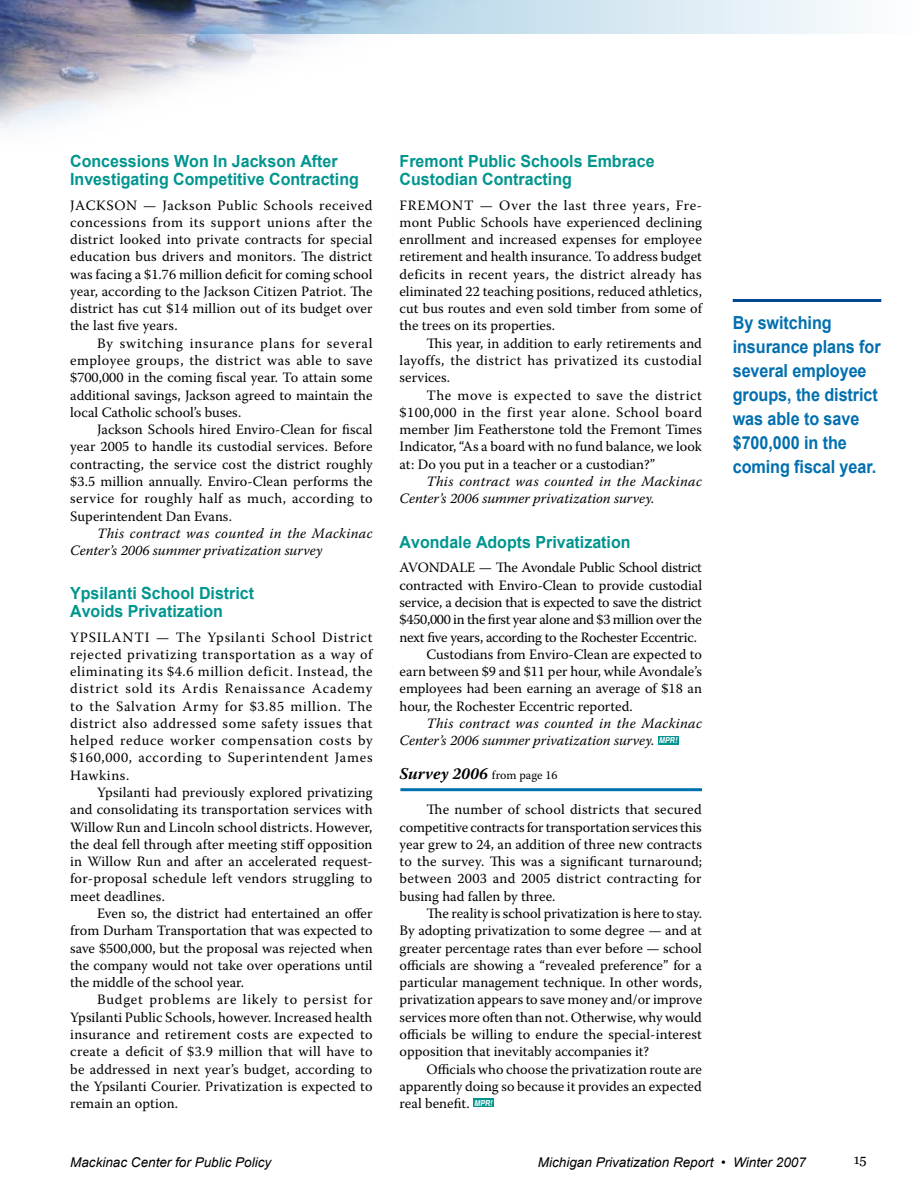
<style>
.page{position:relative;width:918px;height:1188px;background:#fff}
.page>*{position:absolute;margin:0;border:0;box-sizing:border-box;transform-origin:0 0}
.t1{font:700 18px/24px "Arial";letter-spacing:-.005em;color:#006faf;scale:.9 1}
.t2{font:700 16.8px/17.2px "Arial";color:#00958e;scale:.95 1}
.t3{font:italic 700 16.5px "Warnock Pro";color:#000}
.t4{font:14.25px/17.2px "Warnock Pro";color:#000;text-align:justify}
.t5{font:italic 14.25px/17.2px "Warnock Pro";letter-spacing:.015em;color:#000}
.t6{font:14.25px "Warnock Pro";letter-spacing:-.02em;color:#000}
.t7{font:italic 13.5px "Arial";color:#000}
.t8{font:13.5px "Georgia";color:#000}
.s1{font-family:"Helvetica";font-weight:700;font-size:8.25px;color:#fff}
.s2{font-weight:400;font-style:normal;font-size:12px}
.s3{font-family:"Helvetica";font-weight:700;font-style:italic;font-size:8.25px;color:#fff}
</style>
<div class="page">
<svg style="left:671px;top:0;width:179px;height:34px"></svg>
<img style="left:0;top:0;width:671px;height:129px">
<svg style="left:659px;top:744px;width:19px;height:1px"></svg>
<div style="left:658px;top:736px;width:21px;height:8px;background:#00958e"></div>
<hr style="left:733px;top:299px;width:148px;height:3px;background:#004990">
<div style="left:473px;top:1099px;width:21px;height:8px;background:#00958e"></div>
<hr style="left:400px;top:788px;width:302px;height:3px;background:#006faf">
<p class="t2" style="left:70px;top:153px;width:305px">Concessions Won In Jackson After<br>Investigating Competitive Contracting</p>
<p class="t4" style="left:70px;top:196px;width:304px">JACKSON — Jackson Public Schools received concessions from its support unions after the district looked into private contracts for special education bus drivers and monitors. The district was facing a $1.76 million deficit for coming school year, according to the Jackson Citizen Patriot. The district has cut $14 million out of its budget over the last five years.</p>
<p class="t4" style="left:70px;top:334px;width:304px;text-indent:27px">By switching insurance plans for several employee groups, the district was able to save $700,000 in the coming fiscal year. To attain some additional savings, Jackson agreed to maintain the local Catholic school’s buses.</p>
<p class="t4" style="left:70px;top:421px;width:304px;text-indent:27px">Jackson Schools hired Enviro-Clean for fiscal year 2005 to handle its custodial services. Before contracting, the service cost the district roughly $3.5 million annually. Enviro-Clean performs the service for roughly half as much, according to Superintendent Dan Evans.</p>
<p class="t5" style="left:70px;top:524px;width:304px;text-indent:27px">This contract was counted in the Mackinac<br>Center’s 2006 summer privatization survey</p>
<p class="t2" style="left:70px;top:585px;width:195px">Ypsilanti School District<br>Avoids Privatization</p>
<p class="t4" style="left:70px;top:628px;width:304px">YPSILANTI — The Ypsilanti School District rejected privatizing transportation as a way of eliminating its $4.6 million deficit. Instead, the district sold its Ardis Renaissance Academy to the Salvation Army for $3.85 million. The district also addressed some safety issues that helped reduce worker compensation costs by $160,000, according to Superintendent James Hawkins.</p>
<p class="t4" style="left:70px;top:783px;width:304px;text-indent:27px">Ypsilanti had previously explored privatizing and consolidating its transportation services with Willow Run and Lincoln school districts. However, the deal fell through after meeting stiff opposition in Willow Run and after an accelerated request&shy;for-proposal schedule left vendors struggling to meet deadlines.</p>
<p class="t4" style="left:70px;top:904px;width:304px;text-indent:27px">Even so, the district had entertained an offer from Durham Transportation that was expected to save $500,000, but the proposal was rejected when the company would not take over operations until the middle of the school year.</p>
<p class="t4" style="left:70px;top:991px;width:304px;text-indent:27px">Budget problems are likely to persist for Ypsilanti Public Schools, however. Increased health insurance and retirement costs are expected to create a deficit of $3.9 million that will have to be addressed in next year’s budget, according to the Ypsilanti Courier. Privatization is expected to remain an option.</p>
<p class="t2" style="left:400px;top:153px;width:270px">Fremont Public Schools Embrace<br>Custodian Contracting</p>
<p class="t4" style="left:400px;top:196px;width:304px">FREMONT — Over the last three years, Fre&shy;mont Public Schools have experienced declining enrollment and increased expenses for employee retirement and health insurance. To address budget deficits in recent years, the district already has eliminated 22 teaching positions, reduced athletics, cut bus routes and even sold timber from some of the trees on its properties.</p>
<p class="t4" style="left:400px;top:334px;width:304px;text-indent:27px">This year, in addition to early retirements and layoffs, the district has privatized its custodial services.</p>
<p class="t4" style="left:400px;top:386px;width:304px;text-indent:27px">The move is expected to save the district $100,000 in the first year alone. School board member Jim Featherstone told the Fremont Times Indicator, “As a board with no fund balance, we look at: Do you put in a teacher or a custodian?”</p>
<p class="t5" style="left:400px;top:472px;width:304px;text-indent:27px">This contract was counted in the Mackinac<br>Center’s 2006 summer privatization survey.</p>
<p class="t2" style="left:400px;top:533px;width:245px">Avondale Adopts Privatization</p>
<p class="t6" style="left:400px;top:559px;width:304px">AVONDALE — The Avondale Public School district</p>
<p class="t4" style="left:400px;top:576px;width:304px">contracted with Enviro-Clean to provide custodial</p>
<p class="t6" style="left:400px;top:594px;width:304px">service, a decision that is expected to save the district</p>
<p class="t6" style="left:400px;top:611px;width:304px">$450,000 in the first year alone and $3 million over the</p>
<p class="t6" style="left:400px;top:628px;width:299px">next five years, according to the Rochester Eccentric.</p>
<p class="t4" style="left:427px;top:645px;width:277px">Custodians from Enviro-Clean are expected to</p>
<p class="t4" style="left:400px;top:663px;width:304px">earn between $9 and $11 per hour, while Avondale’s</p>
<p class="t4" style="left:400px;top:680px;width:304px">employees had been earning an average of $18 an</p>
<p class="t4" style="left:400px;top:697px;width:235px">hour, the Rochester Eccentric reported.</p>
<p class="t5" style="left:400px;top:714px;width:304px;text-indent:27px">This contract was counted in the Mackinac<br>Center’s 2006 summer privatization survey. <span class="s1">MPR!</span></p>
<p class="t3" style="left:400px;top:764px;width:159px">Survey 2006 <span class="s2">from page 16</span></p>
<p class="t4" style="left:400px;top:801px;width:304px;text-indent:27px">The number of school districts that secured competitive contracts for transportation services this year grew to 24, an addition of three new contracts to the survey. This was a significant turnaround; between 2003 and 2005 district contracting for busing had fallen by three.</p>
<p class="t4" style="left:400px;top:904px;width:304px;text-indent:27px">The reality is school privatization is here to stay.<br>By adopting privatization to some degree — and at greater percentage rates than ever before — school officials are showing a “revealed preference” for a particular management technique. In other words, privatization appears to save money and/or improve services more often than not. Otherwise, why would officials be willing to endure the special-interest opposition that inevitably accompanies it?</p>
<p class="t4" style="left:400px;top:1060px;width:304px;text-indent:27px">Officials who choose the privatization route are apparently doing so because it provides an expected real benefit. <span class="s3">MPR!</span></p>
<p class="t1" style="left:733px;top:311px;width:166px">By switching insurance plans for several employee groups, the district was able to save $700,000 in the coming fiscal year.</p>
<p class="t7" style="left:70px;top:1155px;width:203px">Mackinac Center for Public Policy</p>
<p class="t7" style="left:538px;top:1155px;width:269px">Michigan Privatization Report • Winter 2007</p>
<p class="t8" style="left:854px;top:1152px;width:14px">15</p>
</div>
